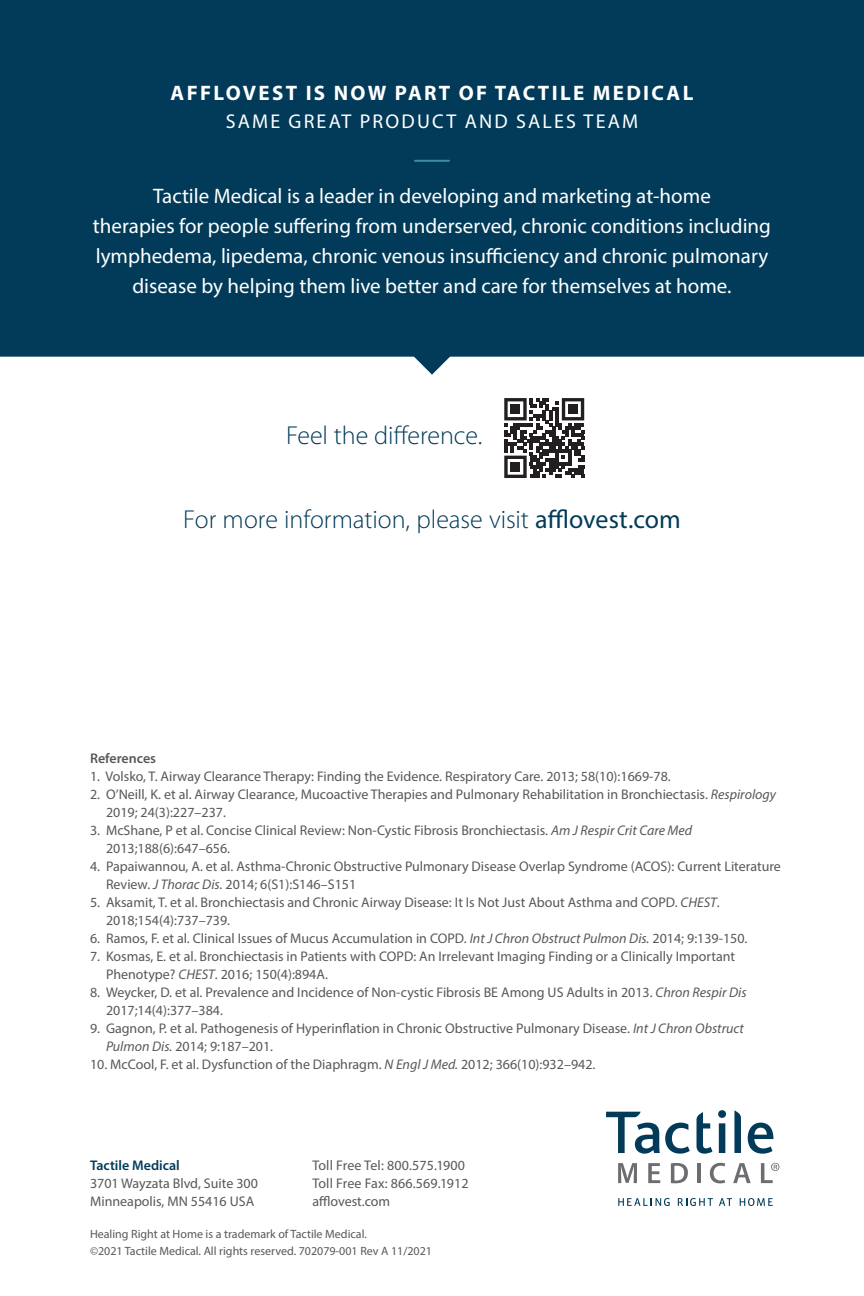
<style>
.page{position:relative;width:864px;height:1296px;background:#fff}
.page>*{position:absolute;margin:0;border:0;box-sizing:border-box;transform-origin:0 0}
.t1{font:300 26px "Myriad Pro";color:#023b59}
.t2{font:21px/30px "Myriad Pro";color:#fff;text-align:center}
.t3{font:700 21px "Myriad Pro";letter-spacing:.11em;color:#fff}
.t4{font:20px "Myriad Pro";letter-spacing:.11em;color:#fff}
.t5{font:14px/18px "Myriad Pro";color:#57585a}
.t6{font:600 14px "Myriad Pro";color:#023b5a}
.t7{font:600 14px "Myriad Pro";color:#57585a}
.t8{font:12px "Myriad Pro";color:#57585a}
.s1{font-weight:400}
.s2{font-style:italic}
</style>
<div class="page">
<svg style="left:648px;top:1163px;width:12px;height:20px"></svg>
<svg style="left:671px;top:1163px;width:17px;height:20px"></svg>
<hr style="left:697px;top:1163px;width:3px;height:20px;background:#6c6d70">
<svg style="left:710px;top:1163px;width:15px;height:20px"></svg>
<svg style="left:733px;top:1163px;width:18px;height:20px"></svg>
<svg style="left:618px;top:1163px;width:19px;height:20px"></svg>
<svg style="left:734px;top:1110px;width:7px;height:43px"></svg>
<svg style="left:697px;top:1110px;width:29px;height:44px"></svg>
<svg style="left:606px;top:1112px;width:84px;height:42px"></svg>
<svg style="left:748px;top:1123px;width:25px;height:31px"></svg>
<svg style="left:618px;top:1198px;width:52px;height:8px"></svg>
<svg style="left:678px;top:1198px;width:35px;height:8px"></svg>
<svg style="left:719px;top:1198px;width:13px;height:8px"></svg>
<svg style="left:740px;top:1198px;width:33px;height:8px"></svg>
<svg style="left:761px;top:1163px;width:18px;height:20px"></svg>
<div style="left:0;top:0;width:864px;height:375px;background:#023b59"></div>
<hr style="left:415px;top:160px;width:34px;height:2px;background:#3c8d9f">
<svg style="left:504px;top:398px;width:81px;height:80px"></svg>
<div style="left:511px;top:404px;width:9px;height:10px;background:#231f20"></div>
<div style="left:568px;top:404px;width:10px;height:10px;background:#231f20"></div>
<div style="left:511px;top:462px;width:9px;height:10px;background:#231f20"></div>
<p class="t3" style="left:171px;top:80px;width:524px">AFFLOVEST IS NOW PART OF TACTILE MEDICAL</p>
<p class="t4" style="left:226px;top:109px;width:414px">SAME GREAT PRODUCT AND SALES TEAM</p>
<p class="t2" style="left:93px;top:181px;width:680px">Tactile Medical is a leader in developing and marketing at-home<br>therapies for people suffering from underserved, chronic conditions including lymphedema, lipedema, chronic venous insufficiency and chronic pulmonary disease by helping them live better and care for themselves at home.</p>
<p class="t1" style="left:286px;top:420px;width:198px">Feel the difference.</p>
<p class="t1" style="left:183px;top:503px;width:499px">For more information, please visit <span class="s1">afflovest.com</span></p>
<p class="t7" style="left:90px;top:750px;width:68px">References</p>
<p class="t5" style="left:90px;top:767px;width:582px">1. Volsko, T. Airway Clearance Therapy: Finding the Evidence. Respiratory Care. 2013; 58(10):1669-78.</p>
<p class="t5" style="left:106px;top:785px;width:672px;text-indent:-16px">2. O’Neill, K. et al. Airway Clearance, Mucoactive Therapies and Pulmonary Rehabilitation in Bronchiectasis. <span class="s2">Respirology<br></span>2019; 24(3):227–237.</p>
<p class="t5" style="left:106px;top:821px;width:588px;text-indent:-16px">3. McShane, P et al. Concise Clinical Review: Non-Cystic Fibrosis Bronchiectasis. <span class="s2">Am J Respir Crit Care Med<br></span>2013;188(6):647–656.</p>
<p class="t5" style="left:106px;top:857px;width:676px;text-indent:-16px">4. Papaiwannou, A. et al. Asthma-Chronic Obstructive Pulmonary Disease Overlap Syndrome (ACOS): Current Literature<br>Review. <span class="s2">J Thorac Dis.</span> 2014; 6(S1):S146–S151</p>
<p class="t5" style="left:106px;top:893px;width:615px;text-indent:-16px">5. Aksamit, T. et al. Bronchiectasis and Chronic Airway Disease: It Is Not Just About Asthma and COPD. <span class="s2">CHEST</span>.<br>2018;154(4):737–739.</p>
<p class="t5" style="left:90px;top:929px;width:659px">6. Ramos, F. et al. Clinical Issues of Mucus Accumulation in COPD. <span class="s2">Int J Chron Obstruct Pulmon Dis.</span> 2014; 9:139-150.</p>
<p class="t5" style="left:106px;top:947px;width:631px;text-indent:-16px">7. Kosmas, E. et al. Bronchiectasis in Patients with COPD: An Irrelevant Imaging Finding or a Clinically Important<br>Phenotype? <span class="s2">CHEST</span>. 2016; 150(4):894A.</p>
<p class="t5" style="left:106px;top:983px;width:642px;text-indent:-16px">8. Weycker, D. et al. Prevalence and Incidence of Non-cystic Fibrosis BE Among US Adults in 2013. <span class="s2">Chron Respir Dis<br></span>2017;14(4):377–384.</p>
<p class="t5" style="left:106px;top:1019px;width:639px;text-indent:-16px">9. Gagnon, P. et al. Pathogenesis of Hyperinflation in Chronic Obstructive Pulmonary Disease. <span class="s2">Int J Chron Obstruct<br>Pulmon Dis.</span> 2014; 9:187–201.</p>
<p class="t5" style="left:90px;top:1055px;width:507px">10. McCool, F. et al. Dysfunction of the Diaphragm. <span class="s2">N Engl J Med.</span> 2012; 366(10):932–942.</p>
<p class="t6" style="left:90px;top:1156px;width:91px">Tactile Medical</p>
<p class="t5" style="left:90px;top:1174px;width:169px">3701 Wayzata Blvd, Suite 300</p>
<p class="t5" style="left:90px;top:1192px;width:166px">Minneapolis, MN 55416 USA</p>
<p class="t5" style="left:312px;top:1156px;width:154px">Toll Free Tel: 800.575.1900</p>
<p class="t5" style="left:312px;top:1174px;width:158px">Toll Free Fax: 866.569.1912</p>
<p class="t5" style="left:312px;top:1192px;width:79px">afflovest.com</p>
<p class="t8" style="left:90px;top:1227px;width:278px">Healing Right at Home is a trademark of Tactile Medical.</p>
<p class="t8" style="left:90px;top:1244px;width:344px">©2021 Tactile Medical. All rights reserved. 702079-001 Rev A 11/2021</p>
</div>
